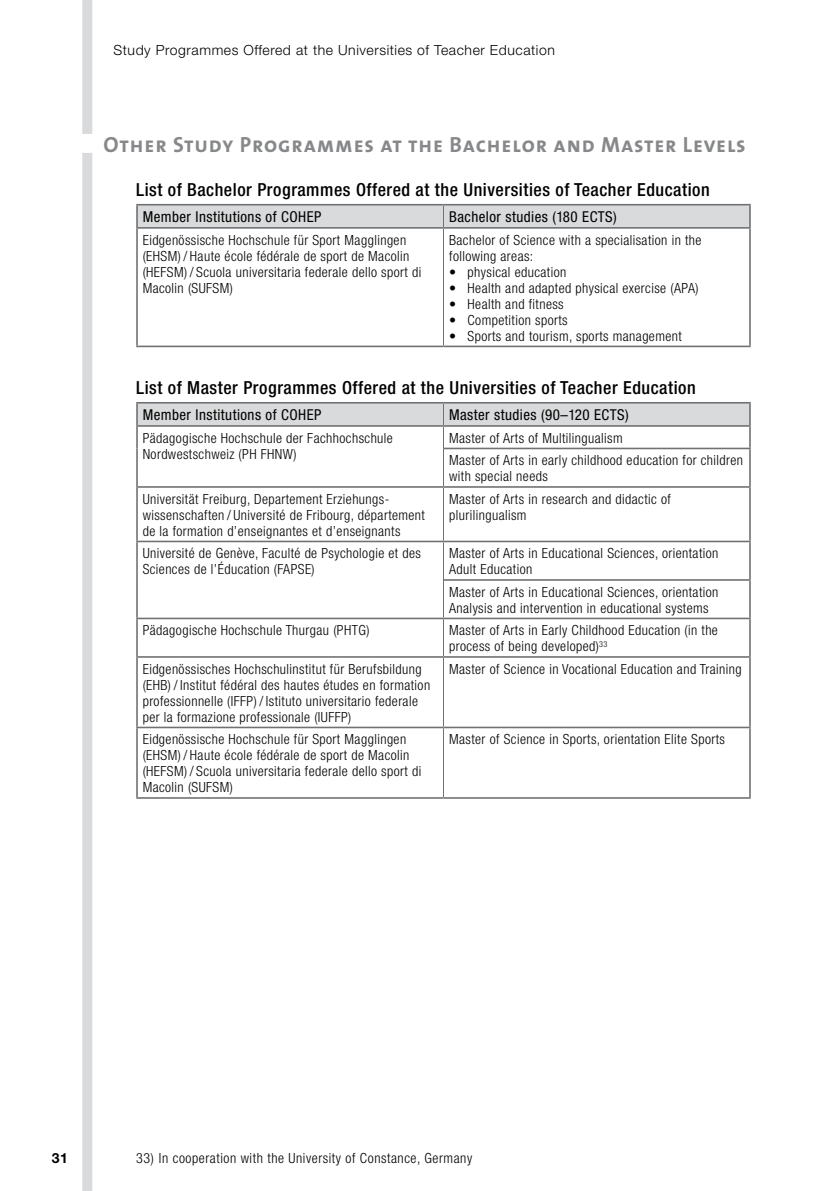
<style>
.page{position:relative;width:840px;height:1191px;background:#fff}
.page>*{position:absolute;margin:0;border:0;box-sizing:border-box;transform-origin:0 0}
.t1{font:22px "The Sans Bold Caps";letter-spacing:.04em;color:#87888a}
.t2{font:500 condensed 18px "Helvetica Neue";letter-spacing:.03em;color:#000}
.t3{font:condensed 15px "Helvetica Neue";letter-spacing:.03em;color:#000}
.t4{font:300 condensed 14px/16px "Helvetica Neue";letter-spacing:.03em;color:#000}
.t5{font:300 14px "Helvetica Neue";letter-spacing:.04em;color:#000}
.t6{font:700 14px "Helvetica Neue";color:#000}
</style>
<div class="page">
<div style="left:82px;top:0;width:10px;height:1191px;background:#d9dadb"></div>
<div style="left:138px;top:205px;width:610px;height:22px;background:#d9dadb"></div>
<hr style="left:443px;top:229px;width:1px;height:116px;background:#707173">
<hr style="left:136px;top:204px;width:307px;height:1px;background:#707173">
<hr style="left:443px;top:204px;width:307px;height:1px;background:#707173">
<hr style="left:136px;top:227px;width:307px;height:2px;background:#707173">
<hr style="left:136px;top:345px;width:307px;height:2px;background:#707173">
<hr style="left:443px;top:227px;width:307px;height:2px;background:#707173">
<hr style="left:443px;top:345px;width:307px;height:2px;background:#707173">
<hr style="left:136px;top:205px;width:2px;height:22px;background:#707173">
<hr style="left:136px;top:229px;width:2px;height:116px;background:#707173">
<hr style="left:748px;top:205px;width:2px;height:22px;background:#707173">
<hr style="left:748px;top:229px;width:2px;height:116px;background:#707173">
<svg style="left:138px;top:403px;width:610px;height:45px"></svg>
<hr style="left:443px;top:448px;width:1px;height:38px;background:#707173">
<hr style="left:443px;top:488px;width:1px;height:52px;background:#707173">
<hr style="left:443px;top:542px;width:1px;height:38px;background:#707173">
<hr style="left:443px;top:580px;width:1px;height:37px;background:#707173">
<hr style="left:443px;top:619px;width:1px;height:37px;background:#707173">
<hr style="left:443px;top:658px;width:1px;height:68px;background:#707173">
<hr style="left:443px;top:728px;width:1px;height:69px;background:#707173">
<hr style="left:136px;top:402px;width:307px;height:1px;background:#707173">
<hr style="left:443px;top:402px;width:307px;height:1px;background:#707173">
<hr style="left:136px;top:425px;width:307px;height:2px;background:#707173">
<hr style="left:136px;top:486px;width:307px;height:2px;background:#707173">
<hr style="left:136px;top:540px;width:307px;height:2px;background:#707173">
<hr style="left:136px;top:617px;width:307px;height:2px;background:#707173">
<hr style="left:136px;top:656px;width:307px;height:2px;background:#707173">
<hr style="left:136px;top:726px;width:307px;height:2px;background:#707173">
<hr style="left:136px;top:797px;width:307px;height:1px;background:#707173">
<hr style="left:443px;top:425px;width:307px;height:2px;background:#707173">
<hr style="left:443px;top:448px;width:307px;height:1px;background:#707173">
<hr style="left:443px;top:486px;width:307px;height:2px;background:#707173">
<hr style="left:443px;top:540px;width:307px;height:2px;background:#707173">
<hr style="left:443px;top:579px;width:307px;height:2px;background:#707173">
<hr style="left:443px;top:617px;width:307px;height:2px;background:#707173">
<hr style="left:443px;top:656px;width:307px;height:2px;background:#707173">
<hr style="left:443px;top:726px;width:307px;height:2px;background:#707173">
<hr style="left:443px;top:797px;width:307px;height:1px;background:#707173">
<hr style="left:136px;top:403px;width:2px;height:22px;background:#707173">
<hr style="left:136px;top:427px;width:2px;height:21px;background:#707173">
<hr style="left:136px;top:448px;width:2px;height:38px;background:#707173">
<hr style="left:136px;top:488px;width:2px;height:52px;background:#707173">
<hr style="left:136px;top:542px;width:2px;height:38px;background:#707173">
<hr style="left:136px;top:580px;width:2px;height:37px;background:#707173">
<hr style="left:136px;top:619px;width:2px;height:37px;background:#707173">
<hr style="left:136px;top:658px;width:2px;height:68px;background:#707173">
<hr style="left:136px;top:728px;width:2px;height:69px;background:#707173">
<hr style="left:748px;top:403px;width:2px;height:22px;background:#707173">
<hr style="left:748px;top:427px;width:2px;height:21px;background:#707173">
<hr style="left:748px;top:449px;width:2px;height:37px;background:#707173">
<hr style="left:748px;top:488px;width:2px;height:52px;background:#707173">
<hr style="left:748px;top:542px;width:2px;height:37px;background:#707173">
<hr style="left:748px;top:581px;width:2px;height:36px;background:#707173">
<hr style="left:748px;top:619px;width:2px;height:37px;background:#707173">
<hr style="left:748px;top:658px;width:2px;height:68px;background:#707173">
<hr style="left:748px;top:728px;width:2px;height:69px;background:#707173">
<div style="left:58px;top:134px;width:677px;height:19px;background:#fff"></div>
<p class="t5" style="left:113px;top:42px;width:442px">Study Programmes Offered at the Universities of Teacher Education</p>
<h1 class="t1" style="left:103px;top:126px;width:643px">Other Study Programmes at the Bachelor and Master Levels</h1>
<p class="t2" style="left:136px;top:179px;width:574px">List of Bachelor Programmes Offered at the Universities of Teacher Education</p>
<p class="t3" style="left:143px;top:208px;width:180px">Member Institutions of COHEP</p>
<p class="t3" style="left:449px;top:208px;width:169px">Bachelor studies (180 ECTS)</p>
<p class="t4" style="left:143px;top:232px;width:280px">Eidgenössische Hochschule für Sport Magglingen (EHSM) / Haute école fédérale de sport de Macolin (HEFSM) / Scuola universitaria federale dello sport di Macolin (SUFSM)</p>
<p class="t4" style="left:449px;top:232px;width:254px">Bachelor of Science with a specialisation in the following areas:</p>
<p class="t4" style="left:449px;top:264px;width:119px">• physical education</p>
<p class="t4" style="left:449px;top:280px;width:251px">• Health and adapted physical exercise (APA)</p>
<p class="t4" style="left:449px;top:296px;width:116px">• Health and fitness</p>
<p class="t4" style="left:449px;top:312px;width:120px">• Competition sports</p>
<p class="t4" style="left:449px;top:328px;width:234px">• Sports and tourism, sports management</p>
<p class="t2" style="left:136px;top:377px;width:561px">List of Master Programmes Offered at the Universities of Teacher Education</p>
<p class="t3" style="left:143px;top:406px;width:180px">Member Institutions of COHEP</p>
<p class="t3" style="left:449px;top:406px;width:181px">Master studies (90–120 ECTS)</p>
<p class="t4" style="left:143px;top:430px;width:251px">Pädagogische Hochschule der Fachhochschule<br>Nordwestschweiz (PH FHNW)</p>
<p class="t4" style="left:449px;top:426px;width:295px;line-height:22.6px">Master of Arts of Multilingualism<br>Master of Arts in early childhood education for children</p>
<p class="t4" style="left:449px;top:468px;width:100px">with special needs</p>
<p class="t4" style="left:143px;top:491px;width:283px">Universität Freiburg, Departement Erziehungs&shy;wissenschaften / Université de Fribourg, département de la formation d’enseignantes et d’enseignants</p>
<p class="t4" style="left:449px;top:491px;width:223px">Master of Arts in research and didactic of plurilingualism</p>
<p class="t4" style="left:143px;top:545px;width:280px">Université de Genève, Faculté de Psychologie et des<br>Sciences de l’Éducation (FAPSE)</p>
<p class="t4" style="left:449px;top:545px;width:271px">Master of Arts in Educational Sciences, orientation<br>Adult Education</p>
<p class="t4" style="left:449px;top:584px;width:271px">Master of Arts in Educational Sciences, orientation<br>Analysis and intervention in educational systems</p>
<p class="t4" style="left:143px;top:622px;width:228px">Pädagogische Hochschule Thurgau (PHTG)</p>
<p class="t4" style="left:449px;top:622px;width:270px">Master of Arts in Early Childhood Education (in the process of being developed)<sup>33</sup></p>
<p class="t4" style="left:143px;top:660px;width:289px">Eidgenössisches Hochschulinstitut für Berufsbildung (EHB) / Institut fédéral des hautes études en formation professionnelle (IFFP) / Istituto universitario federale per la formazione professionale (IUFFP)</p>
<p class="t4" style="left:449px;top:660px;width:294px">Master of Science in Vocational Education and Training</p>
<p class="t4" style="left:143px;top:731px;width:280px">Eidgenössische Hochschule für Sport Magglingen (EHSM) / Haute école fédérale de sport de Macolin (HEFSM) / Scuola universitaria federale dello sport di Macolin (SUFSM)</p>
<p class="t4" style="left:449px;top:731px;width:277px">Master of Science in Sports, orientation Elite Sports</p>
<p class="t6" style="left:52px;top:1149px;width:18px">31</p>
<p class="t4" style="left:136px;top:1149px;width:337px">33) In cooperation with the University of Constance, Germany</p>
</div>
